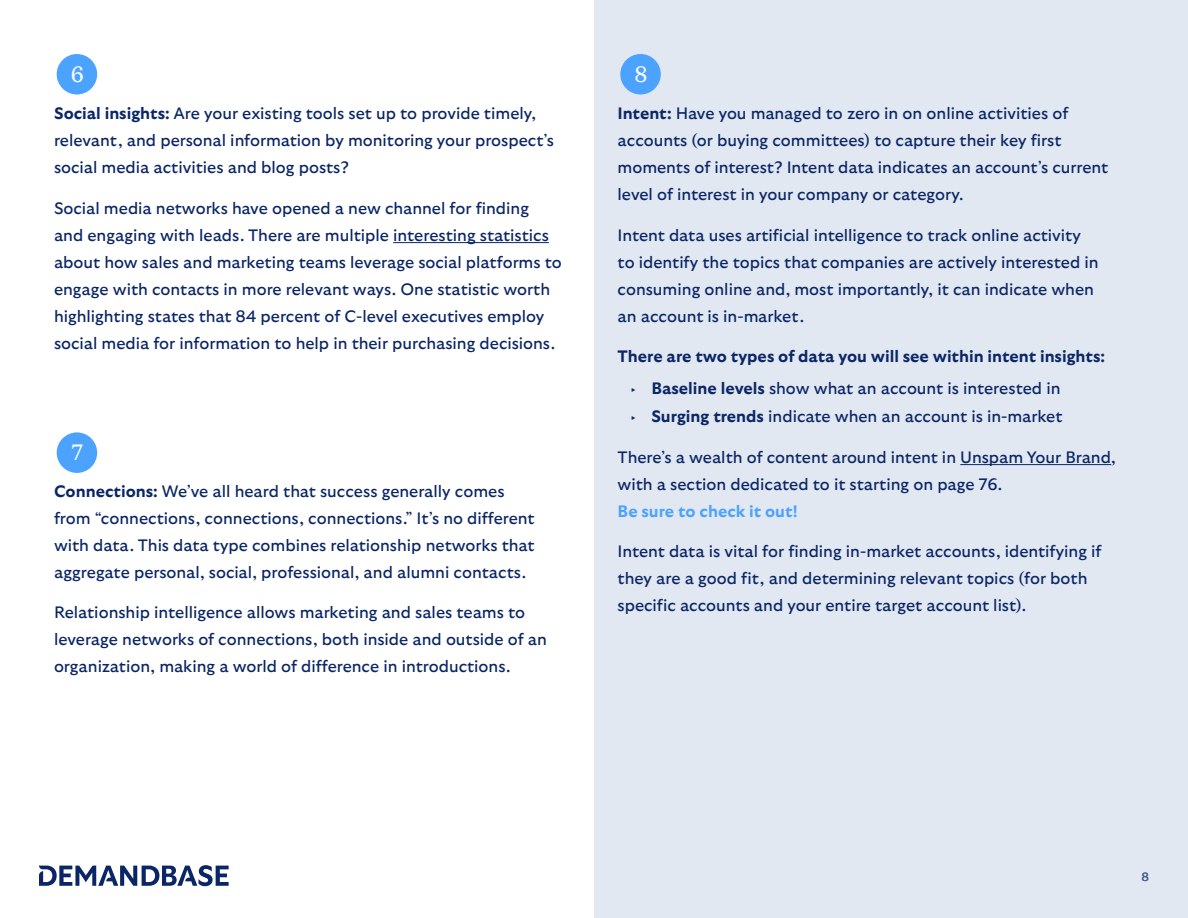
<style>
.page{position:relative;width:1188px;height:918px;background:#fff}
.page>*{position:absolute;margin:0;border:0;box-sizing:border-box;transform-origin:0 0}
.t1{font:500 22.5px "HW Cigars";color:#fff}
.t2{font:16.5px/27px "GT Ultra";color:#0b2666}
.t3{font:700 16.5px/31.5px "GT Ultra";color:#0b2666}
.t4{font:700 16.5px "GT Ultra";color:#4ca2fe}
.t5{font:12px "GT Ultra";color:#4f6391}
.s1{font-weight:700}
.s2{font-family:"HW Cigars";font-weight:400}
.s3{font-weight:400}
.s4{font-family:"HW Cigars"}
</style>
<div class="page">
<div style="left:595px;top:0;width:593px;height:918px;background:#e1e8f1"></div>
<hr style="left:393px;top:242px;width:156px;height:1px;background:#0b2666">
<hr style="left:960px;top:464px;width:151px;height:1px;background:#0b2666">
<div style="left:57px;top:54px;width:40px;height:40px;background:#4ca3ff;border-radius:50%"></div>
<div style="left:57px;top:432px;width:40px;height:41px;background:#4ca3ff;border-radius:50%"></div>
<div style="left:620px;top:54px;width:41px;height:40px;background:#4ca3ff;border-radius:50%"></div>
<svg style="left:39px;top:865px;width:190px;height:21px"></svg>
<h1 class="t1" style="left:71px;top:58px;width:14px">6</h1>
<p class="t2" style="left:54px;top:100px;width:502px"><span class="s1">Social insights:</span> Are your existing tools set up to provide timely, relevant, and personal information by monitoring your prospect’s social media activities and blog posts?</p>
<p class="t2" style="left:54px;top:194px;width:509px">Social media networks have opened a new channel for finding and engaging with leads. There are multiple interesting statistics about how sales and marketing teams leverage social platforms to engage with contacts in more relevant ways. One statistic worth highlighting states that 84 percent of C-level executives employ social media for information to help in their purchasing decisions.</p>
<h1 class="t1" style="left:72px;top:437px;width:13px">7</h1>
<p class="t2" style="left:54px;top:478px;width:482px"><span class="s1">Connections:</span> We’ve all heard that success generally comes from “connections, connections, connections.” It’s no different with data. This data type combines relationship networks that aggregate personal, social, professional, and alumni contacts.</p>
<p class="t2" style="left:54px;top:599px;width:494px">Relationship intelligence allows marketing and sales teams to leverage networks of connections, both inside and outside of an organization, making a world of difference in introductions.</p>
<h1 class="t1" style="left:635px;top:58px;width:14px">8</h1>
<p class="t2" style="left:618px;top:100px;width:492px"><span class="s1">Intent:</span> Have you managed to zero in on online activities of accounts (or buying committees) to capture their key first moments of interest? Intent data indicates an account’s current level of interest in your company or category.</p>
<p class="t2" style="left:618px;top:221px;width:483px">Intent data uses artificial intelligence to track online activity to identify the topics that companies are actively interested in consuming online and, most importantly, it can indicate when an account is in-market.</p>
<p class="t3" style="left:631px;top:341px;width:476px;text-indent:-13px">There are two types of data you will see within intent insights: <span class="s2">‣</span> Baseline levels <span class="s3">show what an account is interested in</span></p>
<p class="t2" style="left:631px;top:403px;width:433px"><span class="s4">‣</span> <span class="s1">Surging trends</span> indicate when an account is in-market</p>
<p class="t2" style="left:618px;top:443px;width:500px">There’s a wealth of content around intent in Unspam Your Brand, with a section dedicated to it starting on page 76.</p>
<p class="t4" style="left:618px;top:502px;width:182px">Be sure to check it out!</p>
<p class="t2" style="left:618px;top:538px;width:485px">Intent data is vital for finding in-market accounts, identifying if they are a good fit, and determining relevant topics (for both specific accounts and your entire target account list).</p>
<p class="t5" style="left:1141px;top:870px;width:9px">8</p>
</div>
